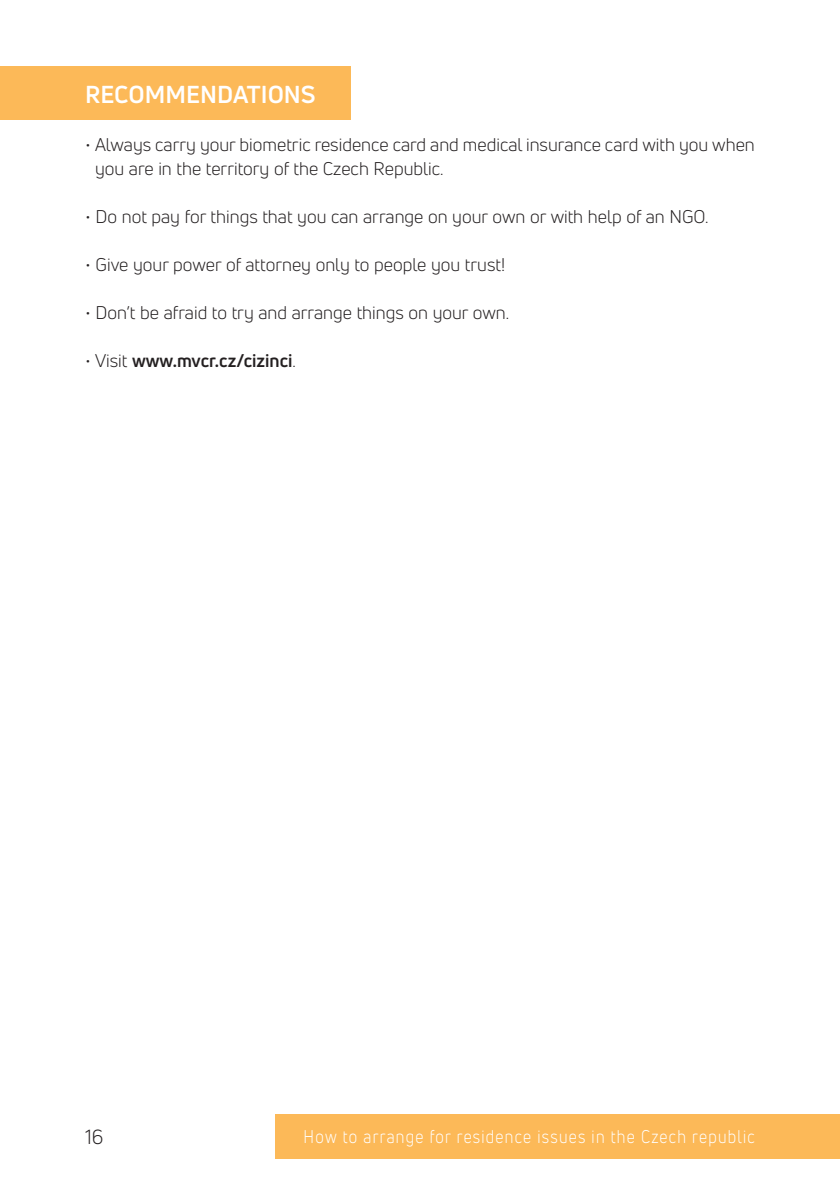
<style>
.page{position:relative;width:840px;height:1191px;background:#fff}
.page>*{position:absolute;margin:0;border:0;box-sizing:border-box;transform-origin:0 0}
.t1{font:700 24px "Uni Neue";color:#fff}
.t2{font:20px "Uni Neue";color:#231f20}
.t3{font:18px/24px "Uni Neue";color:#231f20}
.t4{font:18px "Uni Neue";letter-spacing:.08em;color:#fff;scale:.87 1}
.t5{font:700 18px "Uni Neue";color:#231f20}
.s1{font-weight:400}
</style>
<div class="page">
<div style="left:275px;top:1114px;width:564px;height:44px;background:#fcb958"></div>
<div style="left:0;top:66px;width:350px;height:54px;background:#fcb958"></div>
<p class="t1" style="left:85px;top:79px;width:232px">RECOMMENDATIONS</p>
<p class="t3" style="left:95px;top:133px;width:660px;text-indent:-10px">• Always carry your biometric residence card and medical insurance card with you when you are in the territory of the Czech Republic.</p>
<p class="t3" style="left:85px;top:205px;width:624px">• Do not pay for things that you can arrange on your own or with help of an NGO.</p>
<p class="t3" style="left:85px;top:253px;width:421px">• Give your power of attorney only to people you trust!</p>
<p class="t3" style="left:85px;top:301px;width:425px">• Don’t be afraid to try and arrange things on your own.</p>
<p class="t5" style="left:85px;top:349px;width:212px"><span class="s1">• Visit</span> www.mvcr.cz/cizinci<span class="s1">.</span></p>
<p class="t2" style="left:85px;top:1125px;width:20px">16</p>
<p class="t4" style="left:303px;top:1125px;width:520px">How to arrange for residence issues in the Czech republic</p>
</div>
